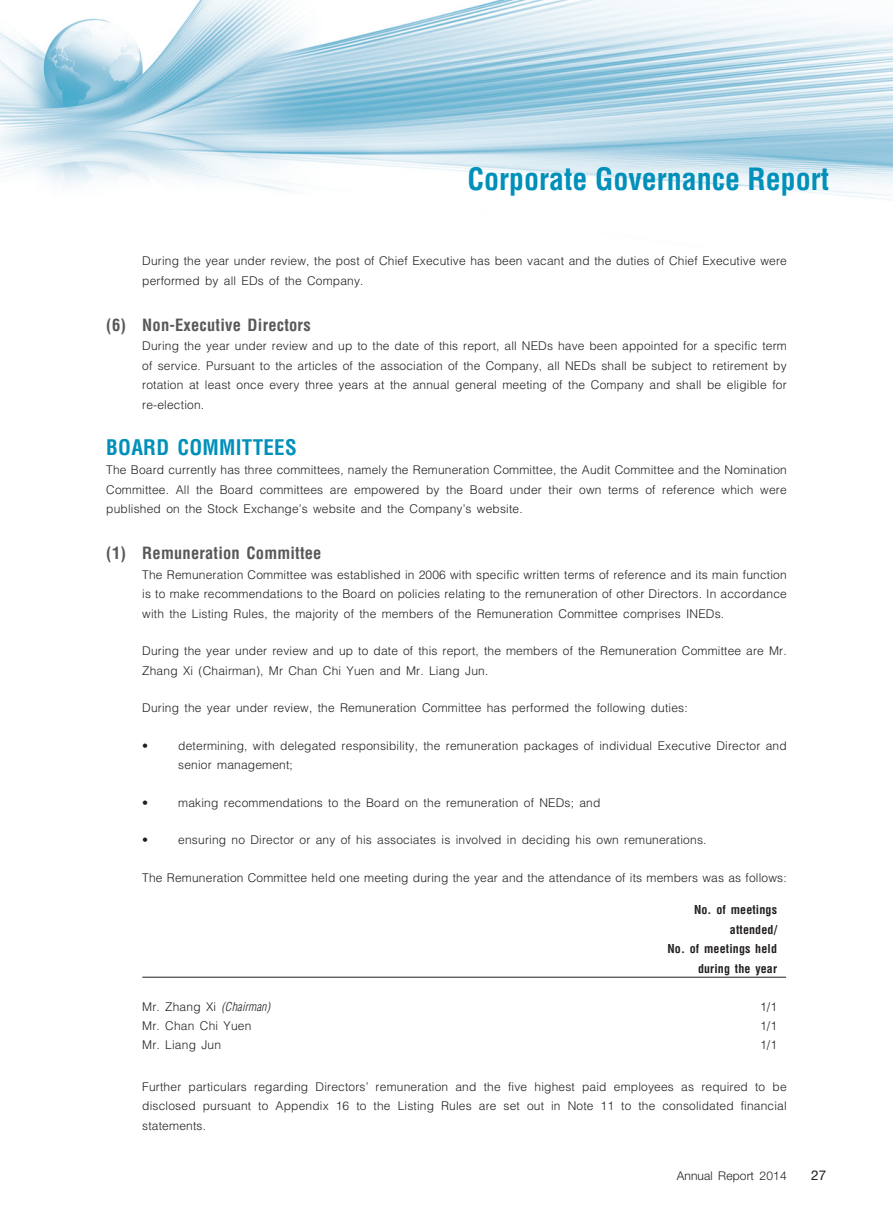
<style>
.page{position:relative;width:893px;height:1212px;background:#fff}
.page>*{position:absolute;margin:0;border:0;box-sizing:border-box;transform-origin:0 0}
.t1{font:700 condensed 30px "Helvetica LT Std";color:#0090ba}
._03_H1{font:700 condensed 21px "Helvetica LT Std";letter-spacing:.015em;color:#0090ba}
._04___H2{font:700 condensed 16.5px "Helvetica LT Std";letter-spacing:.01em;color:#57585a}
.t2{font:13.5px "Helvetica Neue LT Std";color:#231f20}
._12___P2{font:300 12px/19.5px "Helvetica LT Std";letter-spacing:.015em;color:#231f20;text-align:justify}
._08____IN2{font:300 12px/19.5px "Helvetica LT Std";letter-spacing:.015em;color:#231f20}
._11_P0{font:300 12px/19.5px "Helvetica LT Std";letter-spacing:.015em;color:#231f20;text-align:justify}
._31_table_tab_6pt{font:700 condensed 12px/19.5px "Helvetica LT Std";letter-spacing:.015em;color:#231f20;text-align:right}
._15_Table_Stub{font:300 12px "Helvetica LT Std";letter-spacing:.015em;color:#231f20}
.t3{font:300 12px "Helvetica Neue LT Std";letter-spacing:.015em;color:#231f20}
._31_table_tab_6pt-2{font:300 12px "Helvetica LT Std";color:#231f20}
.s1{font-style:italic;font-stretch:condensed}
</style>
<div class="page">
<img style="left:0;top:0;width:893px;height:978px">
<hr style="left:142px;top:977px;width:506px;height:1px;background:#231f20">
<hr style="left:657px;top:977px;width:120px;height:1px;background:#231f20">
<h1 class="t1" style="left:468px;top:161px;width:363px">Corporate Governance Report</h1>
<p class="_12___P2" style="left:142px;top:251px;width:646px">During the year under review, the post of Chief Executive has been vacant and the duties of Chief Executive were performed by all EDs of the Company.</p>
<p class="_04___H2" style="left:106px;top:314px;width:206px">(6) Non-Executive Directors</p>
<p class="_12___P2" style="left:142px;top:336px;width:646px">During the year under review and up to the date of this report, all NEDs have been appointed for a specific term of service. Pursuant to the articles of the association of the Company, all NEDs shall be subject to retirement by rotation at least once every three years at the annual general meeting of the Company and shall be eligible for re-election.</p>
<p class="_03_H1" style="left:106px;top:434px;width:192px">BOARD COMMITTEES</p>
<p class="_11_P0" style="left:106px;top:460px;width:682px">The Board currently has three committees, namely the Remuneration Committee, the Audit Committee and the Nomination Committee. All the Board committees are empowered by the Board under their own terms of reference which were published on the Stock Exchange’s website and the Company’s website.</p>
<p class="_04___H2" style="left:106px;top:543px;width:217px">(1) Remuneration Committee</p>
<p class="_12___P2" style="left:142px;top:564px;width:646px">The Remuneration Committee was established in 2006 with specific written terms of reference and its main function is to make recommendations to the Board on policies relating to the remuneration of other Directors. In accordance with the Listing Rules, the majority of the members of the Remuneration Committee comprises INEDs.</p>
<p class="_12___P2" style="left:142px;top:641px;width:646px">During the year under review and up to date of this report, the members of the Remuneration Committee are Mr.<br>Zhang Xi (Chairman), Mr Chan Chi Yuen and Mr. Liang Jun.</p>
<p class="_12___P2" style="left:142px;top:698px;width:547px">During the year under review, the Remuneration Committee has performed the following duties:</p>
<p class="_08____IN2" style="left:142px;top:735px;width:7px">•</p>
<p class="_08____IN2" style="left:178px;top:735px;width:610px">determining, with delegated responsibility, the remuneration packages of individual Executive Director and senior management;</p>
<p class="_08____IN2" style="left:142px;top:792px;width:7px">•</p>
<p class="_08____IN2" style="left:178px;top:792px;width:424px">making recommendations to the Board on the remuneration of NEDs; and</p>
<p class="_08____IN2" style="left:142px;top:830px;width:7px">•</p>
<p class="_08____IN2" style="left:178px;top:830px;width:530px">ensuring no Director or any of his associates is involved in deciding his own remunerations.</p>
<p class="_12___P2" style="left:142px;top:867px;width:646px">The Remuneration Committee held one meeting during the year and the attendance of its members was as follows:</p>
<p class="_31_table_tab_6pt" style="left:667px;top:900px;width:111px">No. of meetings attended/<br>No. of meetings held during the year</p>
<p class="_15_Table_Stub" style="left:142px;top:999px;width:129px">Mr. Zhang Xi <span class="s1">(Chairman)</span></p>
<p class="_31_table_tab_6pt-2" style="left:760px;top:999px;width:19px">1/1</p>
<p class="_15_Table_Stub" style="left:142px;top:1018px;width:111px">Mr. Chan Chi Yuen</p>
<p class="_31_table_tab_6pt-2" style="left:760px;top:1018px;width:19px">1/1</p>
<p class="_15_Table_Stub" style="left:142px;top:1037px;width:80px">Mr. Liang Jun</p>
<p class="_31_table_tab_6pt-2" style="left:760px;top:1037px;width:19px">1/1</p>
<p class="_12___P2" style="left:142px;top:1076px;width:646px">Further particulars regarding Directors’ remuneration and the five highest paid employees as required to be disclosed pursuant to Appendix 16 to the Listing Rules are set out in Note 11 to the consolidated financial statements.</p>
<p class="t3" style="left:677px;top:1168px;width:112px">Annual Report 2014</p>
<p class="t2" style="left:811px;top:1167px;width:17px">27</p>
</div>
